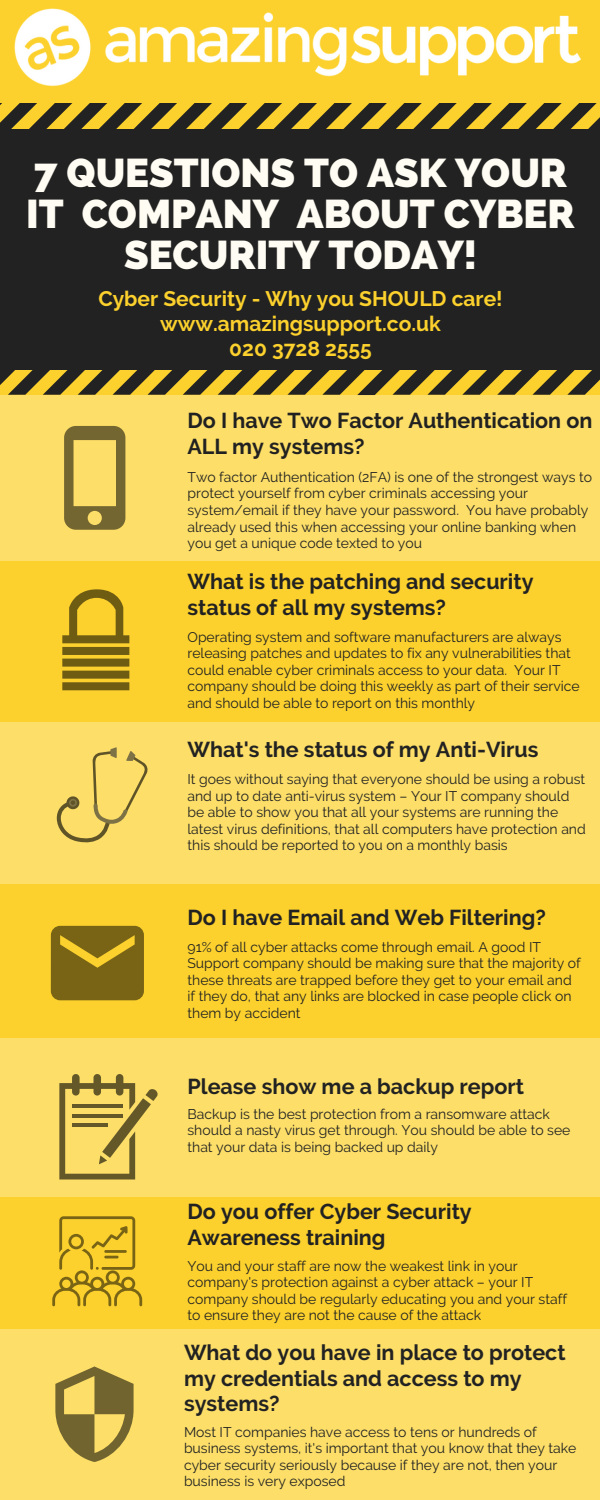
<style>
.page{position:relative;width:600px;height:1500px;background:#fcd12d}
.page>*{position:absolute;margin:0;border:0;box-sizing:border-box;transform-origin:0 0}
.t1{font:800 40px/40.8px "Raleway";color:#fffdf3;text-align:center}
.t2{font:700 21.5px/25.5px "Raleway";color:#222}
.t3{font:700 21.5px/25.7px "Raleway";color:#212121}
.t4{font:700 21px/25px "Raleway";color:#fcd12d;text-align:center}
.t5{font:14px/16.5px "Raleway";color:#222}
.t6{font:14px/16.6px "Raleway";color:#212121}
</style>
<div class="page">
<svg style="left:0;top:103px;width:600px;height:292px"></svg>
<div style="left:0;top:130px;width:600px;height:240px;background:#222"></div>
<div style="left:0;top:395px;width:600px;height:166px;background:#fcde68"></div>
<div style="left:0;top:722px;width:600px;height:162px;background:#fcde68"></div>
<div style="left:0;top:1039px;width:600px;height:158px;background:#fcde68"></div>
<div style="left:0;top:1329px;width:600px;height:171px;background:#fcde68"></div>
<svg style="left:64px;top:426px;width:61px;height:104px"></svg>
<svg style="left:52px;top:1216px;width:90px;height:90px"></svg>
<svg style="left:62px;top:589px;width:67px;height:101px"></svg>
<svg style="left:51px;top:926px;width:93px;height:74px;background:#877017"></svg>
<svg style="left:59px;top:1074px;width:99px;height:106px"></svg>
<svg style="left:55px;top:1366px;width:79px;height:96px"></svg>
<svg style="left:57px;top:747px;width:91px;height:95px"></svg>
<img style="left:14px;top:8px;width:567px;height:78px">
<h1 class="t1" style="left:26px;top:153px;width:550px">7 QUESTIONS TO ASK YOUR<br>IT COMPANY ABOUT CYBER<br>SECURITY TODAY!</h1>
<h3 class="t4" style="left:98px;top:286px;width:406px">Cyber Security - Why you SHOULD care! www.amazingsupport.co.uk<br>020 3728 2555</h3>
<h2 class="t3" style="left:188px;top:408px;width:406px">Do I have Two Factor Authentication on<br>ALL my systems?</h2>
<p class="t6" style="left:188px;top:468px;width:406px">Two factor Authentication (2FA) is one of the strongest ways to protect yourself from cyber criminals accessing your system/email if they have your password. You have probably already used this when accessing your online banking when you get a unique code texted to you</p>
<h2 class="t2" style="left:188px;top:569px;width:348px">What is the patching and security status of all my systems?</h2>
<p class="t5" style="left:188px;top:629px;width:394px">Operating system and software manufacturers are always releasing patches and updates to fix any vulnerabilities that could enable cyber criminals access to your data. Your IT company should be doing this weekly as part of their service and should be able to report on this monthly</p>
<h2 class="t2" style="left:188px;top:736px;width:352px">What's the status of my Anti-Virus</h2>
<p class="t5" style="left:188px;top:771px;width:400px">It goes without saying that everyone should be using a robust and up to date anti-virus system – Your IT company should be able to show you that all your systems are running the latest virus definitions, that all computers have protection and this should be reported to you on a monthly basis</p>
<h2 class="t2" style="left:188px;top:905px;width:360px">Do I have Email and Web Filtering?</h2>
<p class="t5" style="left:188px;top:939px;width:395px">91% of all cyber attacks come through email. A good IT Support company should be making sure that the majority of these threats are trapped before they get to your email and if they do, that any links are blocked in case people click on them by accident</p>
<h2 class="t2" style="left:188px;top:1074px;width:338px">Please show me a backup report</h2>
<p class="t5" style="left:188px;top:1105px;width:385px">Backup is the best protection from a ransomware attack should a nasty virus get through. You should be able to see that your data is being backed up daily</p>
<h2 class="t2" style="left:188px;top:1199px;width:286px">Do you offer Cyber Security<br>Awareness training</h2>
<p class="t5" style="left:188px;top:1258px;width:381px">You and your staff are now the weakest link in your company's protection against a cyber attack – your IT company should be regularly educating you and your staff to ensure they are not the cause of the attack</p>
<h2 class="t2" style="left:184px;top:1340px;width:383px">What do you have in place to protect my credentials and access to my systems?</h2>
<p class="t5" style="left:184px;top:1423px;width:394px">Most IT companies have access to tens or hundreds of business systems, it's important that you know that they take cyber security seriously because if they are not, then your business is very exposed</p>
</div>
